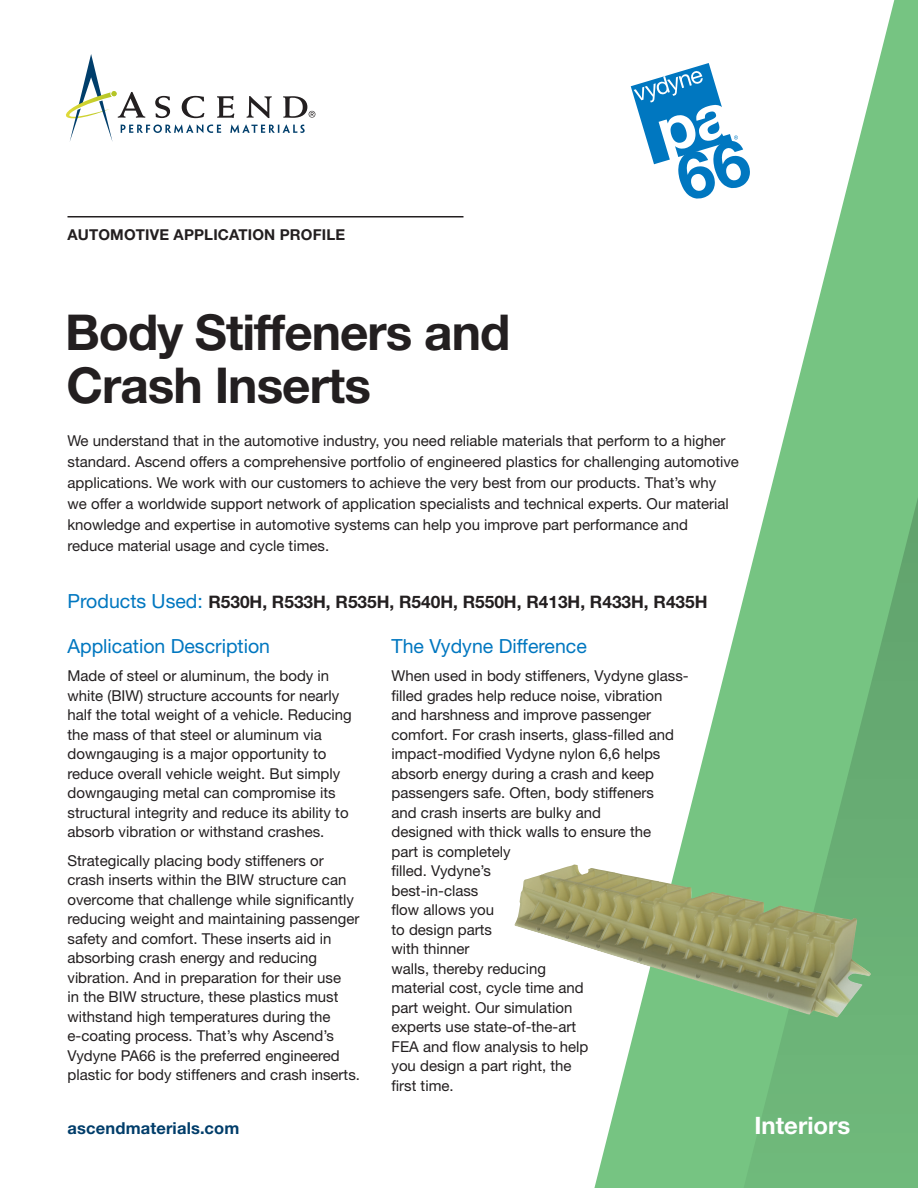
<style>
.page{position:relative;width:918px;height:1188px;background:#fff}
.page>*{position:absolute;margin:0;border:0;box-sizing:border-box;transform-origin:0 0}
.t1{font:700 49.5px/52.5px "Helvetica Neue LT Std";letter-spacing:-.02em;color:#231f20}
.t2{font:700 24px "Helvetica Neue LT Std";color:#fff}
.t3{font:19.5px "Helvetica Neue LT Std";color:#0077c0}
.t4{font:700 17.25px "Helvetica Neue LT Std";color:#231f20}
.t5{font:700 16.5px "Helvetica Neue LT Std";letter-spacing:.01em;color:#003d6a}
.t6{font:15px/19.5px "Helvetica Neue LT Std";color:#231f20}
.t7{font:700 15px "Helvetica Neue LT Std";letter-spacing:.01em;color:#231f20}
.s1{font-weight:400;font-size:19.5px;color:#0077c0}
</style>
<div class="page">
<svg style="left:594px;top:86px;width:146px;height:1102px"></svg>
<svg style="left:740px;top:0;width:178px;height:1188px"></svg>
<hr style="left:68px;top:216px;width:396px;height:2px;background:#231f20">
<svg style="left:66px;top:54px;width:249px;height:88px"></svg>
<svg style="left:631px;top:63px;width:119px;height:136px"></svg>
<img style="left:514px;top:865px;width:357px;height:152px">
<p class="t7" style="left:68px;top:226px;width:279px">AUTOMOTIVE APPLICATION PROFILE</p>
<h1 class="t1" style="left:65px;top:305px;width:447px">Body Stiffeners and<br>Crash Inserts</h1>
<p class="t6" style="left:68px;top:430px;width:673px;line-height:21px">We understand that in the automotive industry, you need reliable materials that perform to a higher standard. Ascend offers a comprehensive portfolio of engineered plastics for challenging automotive applications. We work with our customers to achieve the very best from our products. That’s why we offer a worldwide support network of application specialists and technical experts. Our material knowledge and expertise in automotive systems can help you improve part performance and<br>reduce material usage and cycle times.</p>
<p class="t4" style="left:68px;top:591px;width:642px"><span class="s1">Products Used:</span> R530H, R533H, R535H, R540H, R550H, R413H, R433H, R435H</p>
<h3 class="t3" style="left:392px;top:634px;width:197px">The Vydyne Difference</h3>
<p class="t6" style="left:392px;top:666px;width:299px">When used in body stiffeners, Vydyne glass&shy;filled grades help reduce noise, vibration and harshness and improve passenger comfort. For crash inserts, glass-filled and impact-modified Vydyne nylon 6,6 helps absorb energy during a crash and keep passengers safe. Often, body stiffeners<br>and crash inserts are bulky and<br>designed with thick walls to ensure the<br>part is completely<br>filled. Vydyne’s<br>best-in-class<br>flow allows you<br>to design parts<br>with thinner<br>walls, thereby reducing<br>material cost, cycle time and<br>part weight. Our simulation<br>experts use state-of-the-art<br>FEA and flow analysis to help<br>you design a part right, the<br>first time.</p>
<h3 class="t3" style="left:68px;top:634px;width:204px">Application Description</h3>
<p class="t6" style="left:68px;top:666px;width:286px">Made of steel or aluminum, the body in white (BIW) structure accounts for nearly half the total weight of a vehicle. Reducing the mass of that steel or aluminum via downgauging is a major opportunity to reduce overall vehicle weight. But simply downgauging metal can compromise its structural integrity and reduce its ability to absorb vibration or withstand crashes.</p>
<p class="t6" style="left:68px;top:851px;width:294px">Strategically placing body stiffeners or crash inserts within the BIW structure can overcome that challenge while significantly reducing weight and maintaining passenger safety and comfort. These inserts aid in absorbing crash energy and reducing vibration. And in preparation for their use<br>in the BIW structure, these plastics must withstand high temperatures during the e-coating process. That’s why Ascend’s Vydyne PA66 is the preferred engineered plastic for body stiffeners and crash inserts.</p>
<p class="t5" style="left:68px;top:1118px;width:173px">ascendmaterials.com</p>
<h2 class="t2" style="left:755px;top:1111px;width:97px">Interiors</h2>
</div>
